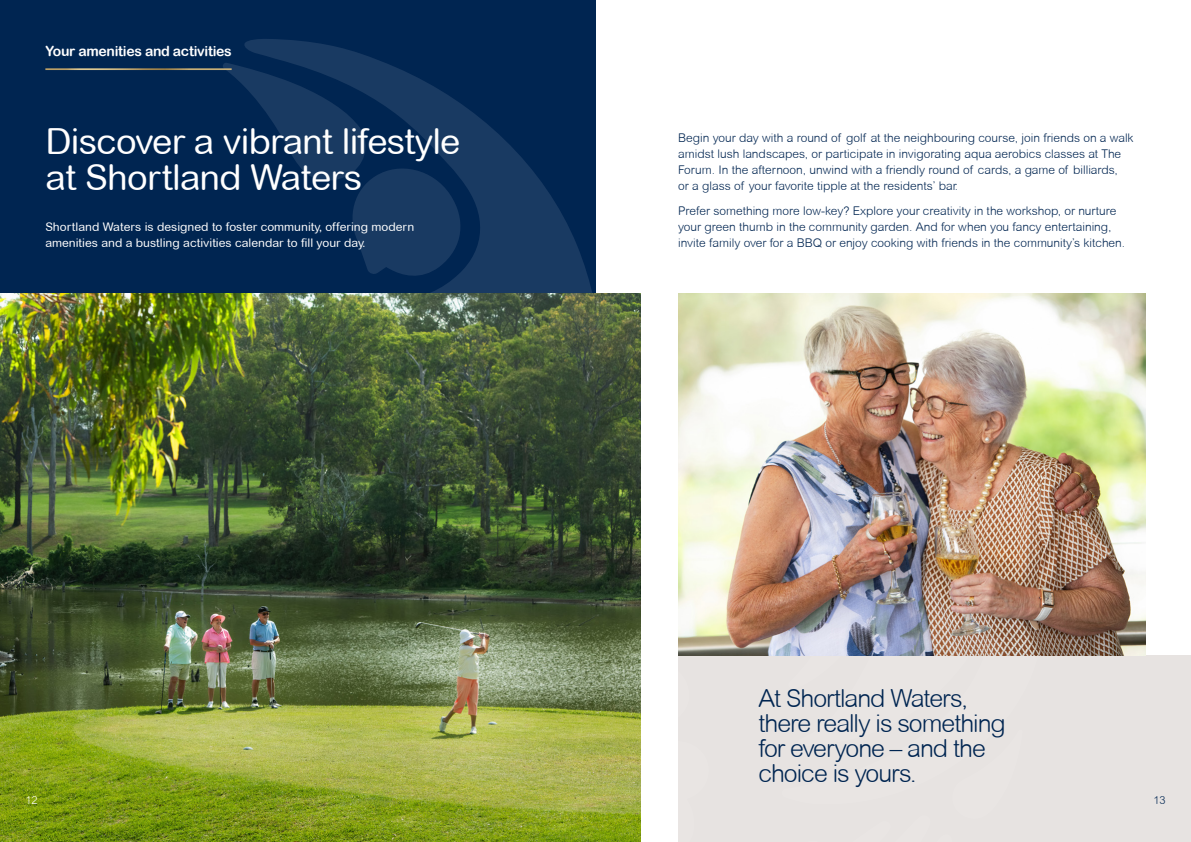
<style>
.page{position:relative;width:1191px;height:842px;background:#fff}
.page>*{position:absolute;margin:0;border:0;box-sizing:border-box;transform-origin:0 0}
.t1{font:36px/36px "Arial Rounded MT";letter-spacing:-.02em;color:#fff}
.t2{font:300 25px/25px "Arial Rounded MT";letter-spacing:-.04em;color:#002551}
.t3{font:14px "Arial Rounded MT Bold";letter-spacing:-.02em;color:#fff}
.t4{font:300 12px/16px "Arial Rounded MT";color:#002551}
.t5{font:12px/16px "Arial Rounded MT";color:#fff}
.t6{font:300 11px "Arial Rounded MT";color:#fff}
.t7{font:300 11px "Arial Rounded MT";color:#002551}
</style>
<div class="page">
<div style="left:0;top:0;width:595px;height:842px;background:#002551"></div>
<div style="left:678px;top:655px;width:513px;height:187px;background:#e7e3e1"></div>
<svg style="left:244px;top:39px;width:352px;height:254px"></svg>
<svg style="left:223px;top:62px;width:243px;height:219px"></svg>
<hr style="left:45px;top:68px;width:187px;height:2px;background:#fff">
<img style="left:0;top:293px;width:641px;height:549px">
<img style="left:678px;top:293px;width:467px;height:362px">
<p class="t3" style="left:45px;top:42px;width:188px">Your amenities and activities</p>
<h1 class="t1" style="left:45px;top:123px;width:417px">Discover a vibrant lifestyle at Shortland Waters</h1>
<p class="t5" style="left:45px;top:218px;width:370px">Shortland Waters is designed to foster community, offering modern amenities and a bustling activities calendar to fill your day.</p>
<p class="t4" style="left:678px;top:130px;width:457px">Begin your day with a round of golf at the neighbouring course, join friends on a walk amidst lush landscapes, or participate in invigorating aqua aerobics classes at The Forum. In the afternoon, unwind with a friendly round of cards, a game of billiards,<br>or a glass of your favorite tipple at the residents’ bar.</p>
<p class="t4" style="left:678px;top:202px;width:448px">Prefer something more low-key? Explore your creativity in the workshop, or nurture your green thumb in the community garden. And for when you fancy entertaining, invite family over for a BBQ or enjoy cooking with friends in the community’s kitchen.</p>
<h2 class="t2" style="left:758px;top:686px;width:249px">At Shortland Waters, there really is something for everyone – and the choice is yours.</h2>
<p class="t6" style="left:25px;top:794px;width:14px">12</p>
<p class="t7" style="left:1153px;top:794px;width:14px">13</p>
</div>
